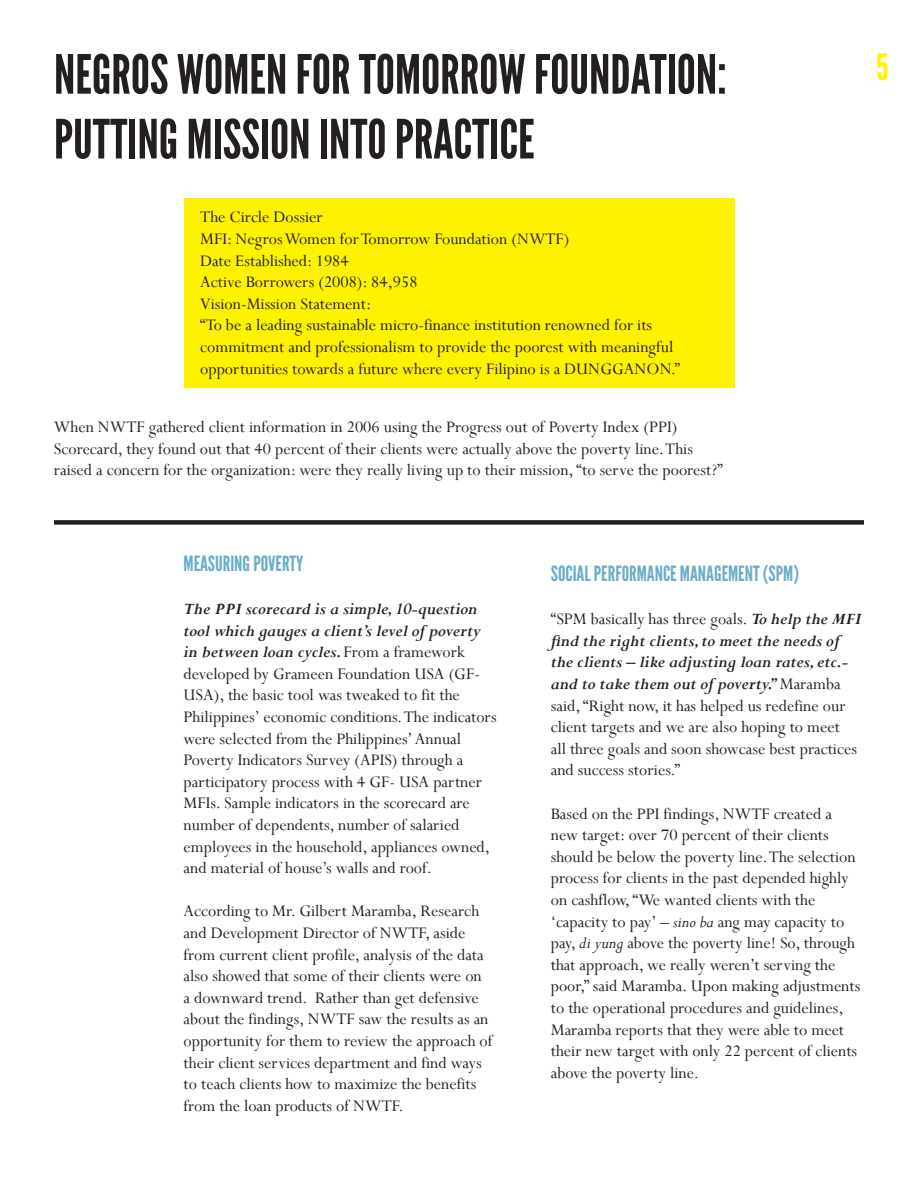
<style>
.page{position:relative;width:918px;height:1188px;background:#fff}
.page>*{position:absolute;margin:0;border:0;box-sizing:border-box;transform-origin:0 0}
.t1{font:54px/64.8px "League Gothic";color:#231f20}
.t2{font:36px "League Gothic";color:#fff200}
.t3{font:21px "League Gothic";color:#6badc9}
.t4{font:18px/21.6px "Perpetua";color:#231f20}
.s1{font-weight:700;font-style:italic}
.s2{font-style:italic}
</style>
<div class="page">
<div style="left:184px;top:199px;width:550px;height:189px;background:#fff200"></div>
<div style="left:54px;top:520px;width:810px;height:5px;background:#231f20"></div>
<h1 class="t1" style="left:54px;top:43px;width:674px">NEGROS WOMEN FOR TOMORROW FOUNDATION:<br>PUTTIN</h1>
<h1 class="t1" style="left:159px;top:108px;width:45px">G MISSI</h1>
<h1 class="t1" style="left:270px;top:108px;width:263px">ON INTO PRACTICE</h1>
<p class="t4" style="left:200px;top:206px;width:481px">The Circle Dossier<br>MFI: Negros Women for Tomorrow Foundation (NWTF)<br>Date Established: 1984<br>Active Borrowers (2008): 84,958<br>Vision-Mission Statement:<br>“To be a leading sustainable micro-finance institution renowned for its commitment and professionalism to provide the poorest with meaningful opportunities towards a future where every Filipino is a DUNGGANON.”</p>
<p class="t4" style="left:54px;top:416px;width:670px">When NWTF gathered client information in 2006 using the Progress out of Poverty Index (PPI)<br>Scorecard, they found out that 40 percent of their clients were actually above the poverty line. This raised a concern for the organization: were they really living up to their mission, “to serve the poorest?”</p>
<h2 class="t2" style="left:876px;top:46px;width:14px">5</h2>
<p class="t3" style="left:184px;top:551px;width:121px">MEASU RING POVERTY</p>
<p class="t4" style="left:184px;top:598px;width:315px"><span class="s1">The PPI scorecard is a simple, 10-question tool which gauges a client’s level of poverty in between loan cycles.</span> From a framework developed by Grameen Foundation USA (GF-USA), the basic tool was tweaked to fit the Philippines’ economic conditions. The indicators were selected from the Philippines’ Annual Poverty Indicators Survey (APIS) through a participatory process with 4 GF- USA partner MFIs. Sample indicators in the scorecard are number of dependents, number of salaried employees in the household, appliances owned, and material of house’s walls and roof.</p>
<p class="t4" style="left:184px;top:900px;width:310px">According to Mr. Gilbert Maramba, Research and Development Director of NWTF, aside from current client profile, analysis of the data also showed that some of their clients were on a downward trend. Rather than get defensive about the findings, NWTF saw the results as an opportunity for them to review the approach of their client services department and find ways to teach clients how to maximize the benefits from the loan products of NWTF.</p>
<p class="t3" style="left:551px;top:562px;width:180px">SOCIAL PERFORMANCE MANAGEMENT</p>
<p class="t3" style="left:763px;top:562px;width:38px">(SPM)</p>
<p class="t4" style="left:551px;top:608px;width:312px">“SPM basically has three goals. <span class="s1">To help the MFI find the right clients, to meet the needs of the clients – like adjusting loan rates, etc.- and to take them out of poverty.”</span> Maramba said, “Right now, it has helped us redefine our client targets and we are also hoping to meet<br>all three goals and soon showcase best practices and success stories.”</p>
<p class="t4" style="left:551px;top:802px;width:311px">Based on the PPI findings, NWTF created a new target: over 70 percent of their clients should be below the poverty line. The selection process for clients in the past depended highly on cashflow, “We wanted clients with the ‘capacity to pay’ – <span class="s2">sino ba</span> ang may capacity to pay, <span class="s2">di yung</span> above the poverty line! So, through that approach, we really weren’t serving the poor,” said Maramba. Upon making adjustments to the operational procedures and guidelines, Maramba reports that they were able to meet their new target with only 22 percent of clients above the poverty line.</p>
</div>
